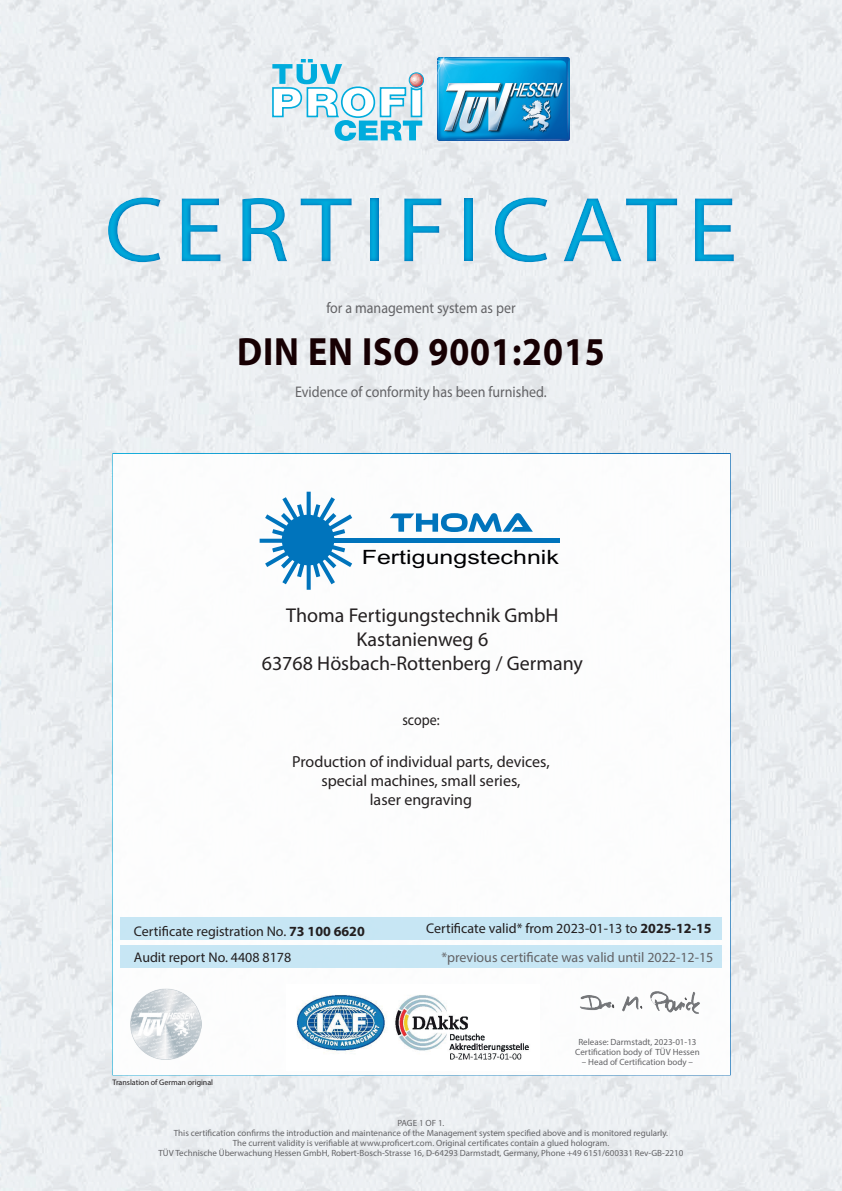
<style>
.page{position:relative;width:842px;height:1191px;background:#fff}
.page>*{position:absolute;margin:0;border:0;box-sizing:border-box;transform-origin:0 0}
.t1{font:93px "Myriad Pro";letter-spacing:.1em;color:#00acdd;scale:1.1 1}
.t2{font:700 39.6px "Myriad Pro";letter-spacing:.025em;color:#170003;scale:.91 1}
.t3{font:20px/24px "Myriad Pro";color:#231f20;text-align:center}
.t4{font:19.7px "Arial";color:#000002;scale:1.27 1}
.t5{font:16px/19.2px "Myriad Pro";color:#231f20;text-align:center}
.t6{font:15.4px "Myriad Pro";color:#636366;scale:.91 1}
.t7{font:15.4px "Myriad Pro";color:#231f20;scale:.91 1}
.t8{font:14px/26px "Myriad Pro";color:#231f20}
.t9{font:14px "Myriad Pro";color:#636366}
.t10{font:9px/10px "Myriad Pro";color:#636366;text-align:center}
.t11{font:8px "Myriad Pro";color:#231f20}
.s1{font-weight:700}
</style>
<div class="page">
<img style="left:0;top:0;width:842px;height:1191px">
<img style="left:437px;top:57px;width:132px;height:83px">
<svg style="left:272px;top:59px;width:152px;height:82px"></svg>
<div style="left:112px;top:453px;width:619px;height:622px;background:#fff;border:2px solid #fff"></div>
<div style="left:120px;top:945px;width:602px;height:23px;background:#c1e4f4"></div>
<div style="left:121px;top:917px;width:601px;height:22px;background:#c1e4f4"></div>
<img style="left:296px;top:995px;width:233px;height:65px">
<img style="left:744px;top:810px;width:77px;height:55px">
<img style="left:736px;top:724px;width:98px;height:40px">
<img style="left:735px;top:636px;width:95px;height:35px">
<img style="left:736px;top:549px;width:93px;height:35px">
<img style="left:737px;top:479px;width:91px;height:36px">
<img style="left:642px;top:1096px;width:99px;height:53px">
<img style="left:580px;top:991px;width:120px;height:23px">
<div style="left:0;top:172px;width:842px;height:114px;background:#006bb6;opacity:.75"></div>
<img style="left:130px;top:988px;width:71px;height:71px">
<svg style="left:260px;top:492px;width:273px;height:98px"></svg>
<div style="left:331px;top:538px;width:229px;height:5px;background:#0074bc"></div>
<div style="left:282px;top:515px;width:52px;height:50px;background:#0074bc;border-radius:50%"></div>
<h1 class="t1" style="left:104px;top:173px;width:577px">CERTIFICATE</h1>
<h3 class="t6" style="left:326px;top:298px;width:209px">for a management system as per</h3>
<h2 class="t2" style="left:237px;top:326px;width:406px">DIN EN ISO 9001:2015</h2>
<h3 class="t6" style="left:295px;top:382px;width:278px">Evidence of conformity has been furnished.</h3>
<h3 class="t4" style="left:362px;top:543px;width:157px">Fertigungstechnik</h3>
<h3 class="t3" style="left:262px;top:603px;width:323px">Thoma Fertigungstechnik GmbH<br>Kastanienweg 6<br>63768 Hösbach-Rottenberg / Germany</h3>
<h3 class="t7" style="left:402px;top:710px;width:42px">scope:</h3>
<h3 class="t5" style="left:292px;top:752px;width:259px">Production of individual parts, devices, special machines, small series,<br>laser engraving</h3>
<h3 class="t8" style="left:134px;top:917px;width:232px">Certificate registration No. <span class="s1">73 100 6620<br></span>Audit report No. 4408 8178</h3>
<p class="t11" style="left:112px;top:1077px;width:102px">Translation of German original</p>
<h3 class="t8" style="left:426px;top:915px;width:287px">Certificate valid* from 2023-01-13 to <span class="s1">2025-12-15</span></h3>
<h3 class="t9" style="left:441px;top:948px;width:274px">*previous certificate was valid until 2022-12-15</h3>
<p class="t10" style="left:575px;top:1037px;width:126px">Release: Darmstadt, 2023-01-13<br>Certification body of TÜV Hessen</p>
<p class="t10" style="left:582px;top:1057px;width:113px">– Head of Certification body –</p>
<p class="t10" style="left:159px;top:1118px;width:526px">PAGE 1 OF 1.<br>This certification confirms the introduction and maintenance of the Management system specified above and is monitored regularly.<br>The current validity is verifiable at www.proficert.com. Original certificates contain a glued hologram.<br>TÜV Technische Überwachung Hessen GmbH, Robert-Bosch-Strasse 16, D-64293 Darmstadt, Germany, Phone +49 6151/600331 Rev-GB-2210</p>
</div>
